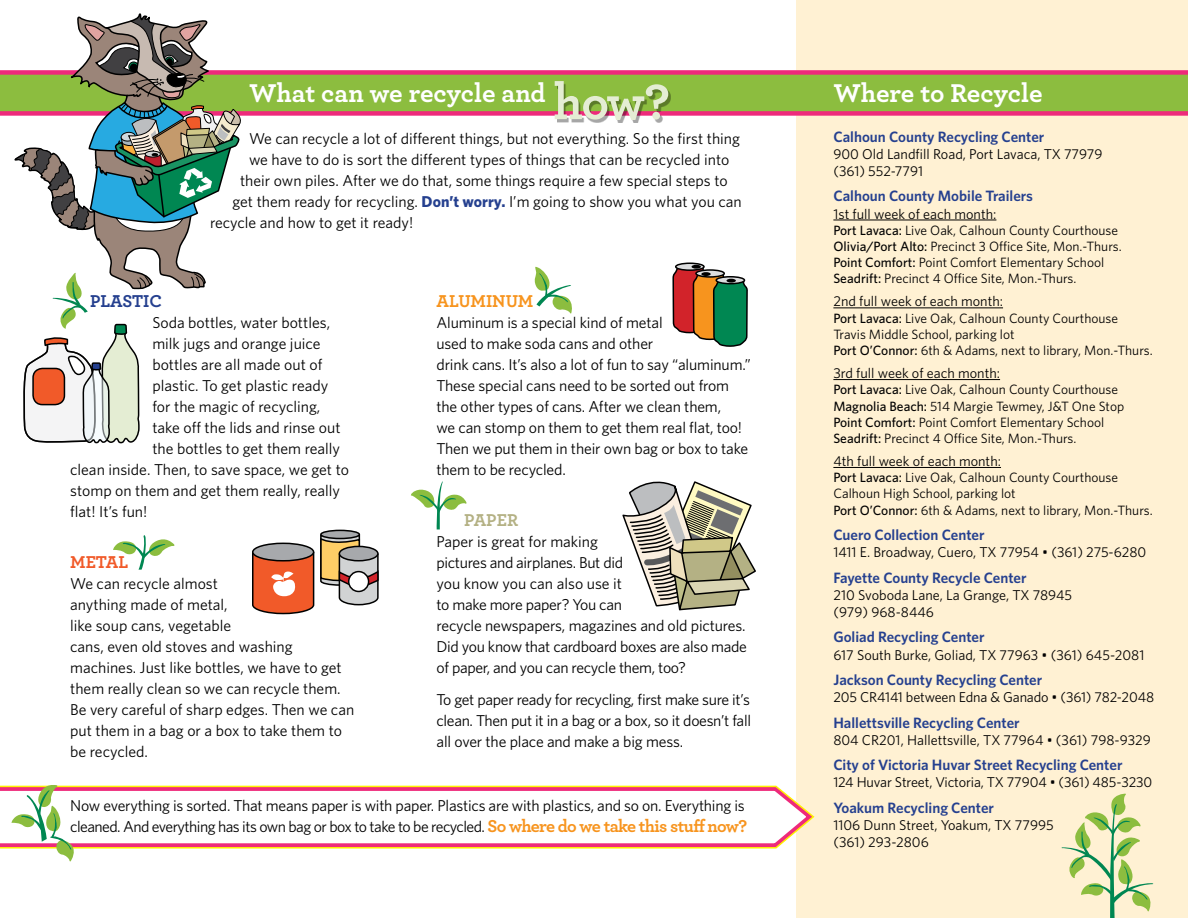
<style>
.page{position:relative;width:1188px;height:918px;background:#fff}
.page>*{position:absolute;margin:0;border:0;box-sizing:border-box;transform-origin:0 0}
.t1{font:700 52.05px "Archer";color:#e4edd3}
.t2{font:700 27px "Archer";letter-spacing:-.005em;color:#fff}
.t3{font:700 18px "Archer";color:#f7941e}
.t4{font:700 18px "Archer";color:#25408f}
.t5{font:700 18px "Archer";letter-spacing:-.01em;color:#f15a29}
.t6{font:700 18px "Archer";color:#b4b184}
.t7{font:15.75px/21px "Whitney";letter-spacing:-.01em;color:#000}
.t8{font:600 15px "Whitney";color:#25408f}
.t9{font:14.25px/17.1px "Whitney";color:#000}
.t10{font:13.5px/16.2px "Whitney";color:#000}
.s1{font-weight:700;color:#25408f}
.s2{font-family:"Archer";font-weight:700;font-size:18px;color:#f7941e}
.s3{font-weight:500}
</style>
<div class="page">
<div style="left:796px;top:0;width:392px;height:918px;background:#fff1d3"></div>
<div style="left:0;top:71px;width:1188px;height:42px;background:#8cbd3f"></div>
<hr style="left:833px;top:220px;width:163px;height:1px;background:#000">
<hr style="left:833px;top:308px;width:170px;height:1px;background:#000">
<hr style="left:833px;top:379px;width:167px;height:1px;background:#000">
<hr style="left:833px;top:467px;width:168px;height:1px;background:#000">
<svg style="left:534px;top:266px;width:38px;height:48px"></svg>
<svg style="left:113px;top:535px;width:62px;height:35px"></svg>
<svg style="left:411px;top:481px;width:56px;height:48px"></svg>
<div style="left:675px;top:262px;width:30px;height:9px;border:2px solid #000;border-radius:50%"></div>
<svg style="left:672px;top:265px;width:76px;height:82px"></svg>
<svg style="left:622px;top:481px;width:134px;height:130px"></svg>
<svg style="left:252px;top:529px;width:127px;height:86px"></svg>
<div style="left:0;top:70px;width:1188px;height:5px;background:#ee2a7b"></div>
<div style="left:0;top:111px;width:1188px;height:5px;background:#ee2a7b"></div>
<svg style="left:0;top:785px;width:815px;height:64px"></svg>
<svg style="left:14px;top:13px;width:230px;height:431px"></svg>
<svg style="left:11px;top:785px;width:70px;height:77px"></svg>
<svg style="left:1061px;top:793px;width:93px;height:125px"></svg>
<div style="left:557px;top:84px;width:114px;height:39px;background:#000;opacity:.35"></div>
<h1 class="t1" style="left:553px;top:61px;width:118px">how?</h1>
<h2 class="t2" style="left:249px;top:72px;width:298px">What can we recycle and</h2>
<p class="t7" style="left:249px;top:128px;width:493px">We can recycle a lot of different things, but not everything. So the first thing</p>
<p class="t7" style="left:249px;top:149px;width:482px">we have to do is sort the different types of things that can be recycled into</p>
<p class="t7" style="left:240px;top:170px;width:489px">their own piles. After we do that, some things require a few special steps to</p>
<p class="t7" style="left:233px;top:191px;width:511px">get them ready for recycling. <span class="s1">Don’t worry.</span> I’m going to show you what you can</p>
<p class="t7" style="left:210px;top:212px;width:205px">recycle and how to get it ready!</p>
<p class="t4" style="left:90px;top:287px;width:64px">Plastic</p>
<p class="t7" style="left:152px;top:312px;width:179px">Soda bottles, water bottles,</p>
<p class="t7" style="left:152px;top:333px;width:170px">milk jugs and orange juice</p>
<p class="t7" style="left:152px;top:354px;width:172px">bottles are all made out of</p>
<p class="t7" style="left:152px;top:375px;width:177px">plastic. To get plastic ready</p>
<p class="t7" style="left:152px;top:396px;width:169px">for the magic of recycling,</p>
<p class="t7" style="left:152px;top:417px;width:190px">take off the lids and rinse out</p>
<p class="t7" style="left:152px;top:438px;width:189px">the bottles to get them really</p>
<p class="t7" style="left:70px;top:459px;width:280px">clean inside. Then, to save space, we get to</p>
<p class="t7" style="left:70px;top:480px;width:271px">stomp on them and get them really, really</p>
<p class="t7" style="left:70px;top:501px;width:79px">flat! It’s fun!</p>
<p class="t5" style="left:70px;top:548px;width:60px">Metal</p>
<p class="t7" style="left:70px;top:573px;width:286px">We can recycle almost<br>anything made of metal,<br>like soup cans, vegetable<br>cans, even old stoves and washing machines. Just like bottles, we have to get them really clean so we can recycle them.<br>Be very careful of sharp edges. Then we can put them in a bag or a box to take them to be recycled.</p>
<p class="t3" style="left:436px;top:287px;width:97px">Aluminum</p>
<p class="t7" style="left:436px;top:312px;width:316px">Aluminum is a special kind of metal<br>used to make soda cans and other<br>drink cans. It’s also a lot of fun to say “aluminum.” These special cans need to be sorted out from the other types of cans. After we clean them,<br>we can stomp on them to get them real flat, too!<br>Then we put them in their own bag or box to take them to be recycled.</p>
<p class="t6" style="left:464px;top:506px;width:52px">Paper</p>
<p class="t7" style="left:436px;top:531px;width:312px">Paper is great for making<br>pictures and airplanes. But did<br>you know you can also use it<br>to make more paper? You can<br>recycle newspapers, magazines and old pictures.<br>Did you know that cardboard boxes are also made of paper, and you can recycle them, too?</p>
<p class="t7" style="left:436px;top:689px;width:316px;text-align:justify">To get paper ready for recycling, first make sure it’s clean. Then put it in a bag or a box, so it doesn’t fall all over the place and make a big mess.</p>
<p class="t7" style="left:70px;top:795px;width:678px">Now everything is sorted. That means paper is with paper. Plastics are with plastics, and so on. Everything is cleaned. And everything has its own bag or box to take to be recycled. <span class="s2">So where do we take this stuff now?</span></p>
<h2 class="t2" style="left:833px;top:72px;width:211px">Where to Recycle</h2>
<p class="t8" style="left:833px;top:127px;width:213px">Calhoun County Recycling Center</p>
<p class="t9" style="left:833px;top:145px;width:271px">900 Old Landfill Road, Port Lavaca, TX 77979 (361) 552-7791</p>
<p class="t8" style="left:833px;top:187px;width:201px">Calhoun County Mobile Trailers</p>
<p class="t9" style="left:833px;top:205px;width:165px">1st full week of each month:</p>
<p class="t10" style="left:833px;top:222px;width:290px"><span class="s3">Port Lavaca:</span> Live Oak, Calhoun County Courthouse <span class="s3">Olivia/Port Alto:</span> Precinct 3 Office Site, Mon.-Thurs.<br><span class="s3">Point Comfort:</span> Point Comfort Elementary School <span class="s3">Seadrift:</span> Precinct 4 Office Site, Mon.-Thurs.</p>
<p class="t9" style="left:833px;top:293px;width:171px">2nd full week of each month:</p>
<p class="t10" style="left:833px;top:310px;width:321px"><span class="s3">Port Lavaca:</span> Live Oak, Calhoun County Courthouse<br>Travis Middle School, parking lot<br><span class="s3">Port O’Connor:</span> 6th &amp; Adams, next to library, Mon.-Thurs.</p>
<p class="t9" style="left:833px;top:364px;width:168px">3rd full week of each month:</p>
<p class="t10" style="left:833px;top:381px;width:292px"><span class="s3">Port Lavaca:</span> Live Oak, Calhoun County Courthouse <span class="s3">Magnolia Beach:</span> 514 Margie Tewmey, J&amp;T One Stop <span class="s3">Point Comfort:</span> Point Comfort Elementary School <span class="s3">Seadrift:</span> Precinct 4 Office Site, Mon.-Thurs.</p>
<p class="t9" style="left:833px;top:452px;width:169px">4th full week of each month:</p>
<p class="t10" style="left:833px;top:469px;width:321px"><span class="s3">Port Lavaca:</span> Live Oak, Calhoun County Courthouse<br>Calhoun High School, parking lot<br><span class="s3">Port O’Connor:</span> 6th &amp; Adams, next to library, Mon.-Thurs.</p>
<p class="t8" style="left:833px;top:526px;width:153px">Cuero Collection Center</p>
<p class="t9" style="left:833px;top:544px;width:314px">1411 E. Broadway, Cuero, TX 77954 • (361) 275-6280</p>
<p class="t8" style="left:833px;top:568px;width:195px">Fayette County Recycle Center</p>
<p class="t9" style="left:833px;top:586px;width:240px">210 Svoboda Lane, La Grange, TX 78945 (979) 968-8446</p>
<p class="t8" style="left:833px;top:628px;width:153px">Goliad Recycling Center</p>
<p class="t9" style="left:833px;top:646px;width:313px">617 South Burke, Goliad, TX 77963 • (361) 645-2081</p>
<p class="t8" style="left:833px;top:671px;width:210px">Jackson County Recycling Center</p>
<p class="t9" style="left:833px;top:688px;width:322px">205 CR4141 between Edna &amp; Ganado • (361) 782-2048</p>
<p class="t8" style="left:833px;top:713px;width:188px">Hallettsville Recycling Center</p>
<p class="t9" style="left:833px;top:731px;width:319px">804 CR201, Hallettsville, TX 77964 • (361) 798-9329</p>
<p class="t8" style="left:833px;top:756px;width:291px">City of Victoria Huvar Street Recycling Center</p>
<p class="t9" style="left:833px;top:774px;width:320px">124 Huvar Street, Victoria, TX 77904 • (361) 485-3230</p>
<p class="t8" style="left:833px;top:798px;width:162px">Yoakum Recycling Center</p>
<p class="t9" style="left:833px;top:816px;width:222px">1106 Dunn Street, Yoakum, TX 77995 (361) 293-2806</p>
</div>
